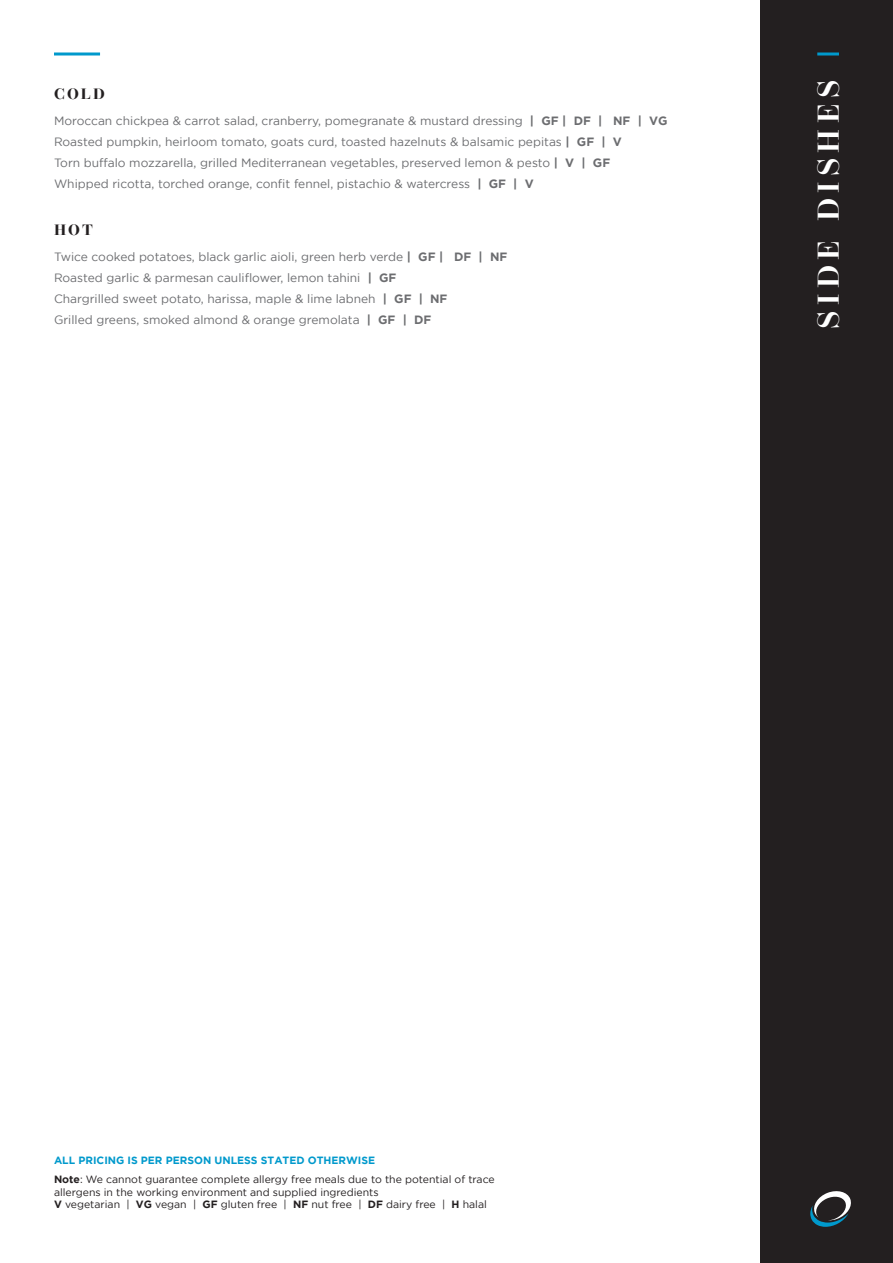
<style>
.page{position:relative;width:893px;height:1263px;background:#fff}
.page>*{position:absolute;margin:0;border:0;box-sizing:border-box;transform-origin:0 0}
.t1{font:600 30px "Operetta 12";letter-spacing:.18em;color:#fff}
.Heading{font:700 15px "Operetta 12";letter-spacing:.14em;color:#231f20}
.Body_text_1_line{font:12px "Gotham";color:#6c6d70}
.t2{font:10.5px/12.6px "Gotham";color:#231f20}
.t3{font:700 10.5px "Gotham";color:#09c}
.s1{font-weight:700}
</style>
<div class="page">
<div style="left:760px;top:0;width:133px;height:1263px;background:#231f20"></div>
<hr style="left:817px;top:53px;width:22px;height:3px;background:#09c">
<svg style="left:810px;top:1191px;width:41px;height:36px"></svg>
<hr style="left:54px;top:53px;width:46px;height:3px;background:#09c">
<p class="Heading" style="left:54px;top:85px;width:52px">COLD</p>
<p class="Body_text_1_line" style="left:54px;top:114px;width:615px">Moroccan chickpea &amp; carrot salad, cranberry, pomegranate &amp; mustard dressing <span class="s1">| GF | DF | NF | VG</span></p>
<p class="Body_text_1_line" style="left:54px;top:135px;width:569px">Roasted pumpkin, heirloom tomato, goats curd, toasted hazelnuts &amp; balsamic pepitas <span class="s1">| GF | V</span></p>
<p class="Body_text_1_line" style="left:54px;top:156px;width:558px">Torn buffalo mozzarella, grilled Mediterranean vegetables, preserved lemon &amp; pesto <span class="s1">| V | GF</span></p>
<p class="Body_text_1_line" style="left:54px;top:177px;width:481px">Whipped ricotta, torched orange, confit fennel, pistachio &amp; watercress <span class="s1">| GF | V</span></p>
<p class="Heading" style="left:54px;top:221px;width:40px">HOT</p>
<p class="Body_text_1_line" style="left:54px;top:250px;width:455px">Twice cooked potatoes, black garlic aioli, green herb verde <span class="s1">| GF | DF | NF</span></p>
<p class="Body_text_1_line" style="left:54px;top:271px;width:344px">Roasted garlic &amp; parmesan cauliflower, lemon tahini <span class="s1">| GF</span></p>
<p class="Body_text_1_line" style="left:54px;top:292px;width:395px">Chargrilled sweet potato, harissa, maple &amp; lime labneh <span class="s1">| GF | NF</span></p>
<p class="Body_text_1_line" style="left:54px;top:313px;width:379px">Grilled greens, smoked almond &amp; orange gremolata <span class="s1">| GF | DF</span></p>
<p class="t1" style="left:811px;top:328px;width:250px;rotate:-90deg">SIDE DISHES</p>
<p class="t3" style="left:54px;top:1154px;width:323px">ALL PRICING IS PER PERSON UNLESS STATED OTHERWISE</p>
<p class="t2" style="left:54px;top:1173px;width:442px"><span class="s1">Note</span>: We cannot guarantee complete allergy free meals due to the potential of trace allergens in the working environment and supplied ingredients<br><span class="s1">V</span> vegetarian | <span class="s1">VG</span> vegan | <span class="s1">GF</span> gluten free | <span class="s1">NF</span> nut free | <span class="s1">DF</span> dairy free | <span class="s1">H</span> halal</p>
</div>
